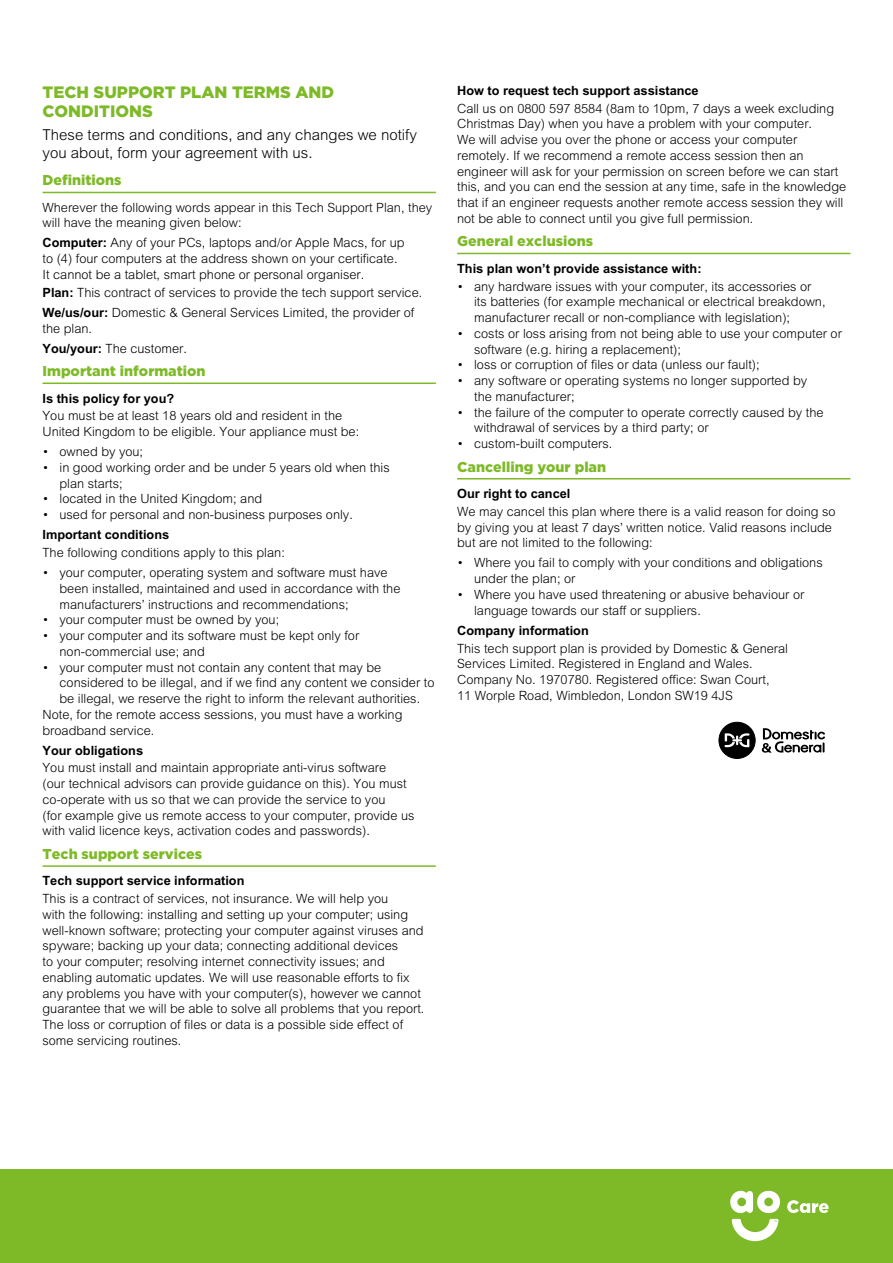
<style>
.page{position:relative;width:893px;height:1263px;background:#fff}
.page>*{position:absolute;margin:0;border:0;box-sizing:border-box;transform-origin:0 0}
.t1{font:900 16.5px/19.5px "Gotham";color:#7eba28}
.t2{font:300 15px/18px "Arial";color:#000}
.t3{font:900 14.25px "Gotham";color:#7eba28}
.t4{font:300 12.75px/15.8px "Arial";color:#000}
.t5{font:700 12.75px "Arial";color:#000}
.s1{font-weight:700}
</style>
<div class="page">
<div style="left:0;top:1169px;width:893px;height:94px;background:#7eba28"></div>
<svg style="left:787px;top:1200px;width:42px;height:13px"></svg>
<svg style="left:730px;top:1191px;width:50px;height:22px"></svg>
<svg style="left:732px;top:1219px;width:46px;height:22px"></svg>
<hr style="left:43px;top:192px;width:393px;height:1px;background:#7eba28">
<hr style="left:43px;top:382px;width:393px;height:2px;background:#7eba28">
<hr style="left:43px;top:865px;width:393px;height:2px;background:#7eba28">
<hr style="left:457px;top:253px;width:393px;height:1px;background:#7eba28">
<hr style="left:457px;top:478px;width:393px;height:1px;background:#7eba28">
<div style="left:719px;top:722px;width:36px;height:36px;background:#000;border-radius:50%"></div>
<div style="left:719px;top:722px;width:36px;height:37px;border:1px solid #000;border-radius:50%"></div>
<svg style="left:762px;top:728px;width:63px;height:25px"></svg>
<svg style="left:724px;top:733px;width:26px;height:14px"></svg>
<p class="t1" style="left:43px;top:82px;width:293px">TECH SUPPORT PLAN TERMS AND<br>CONDITIONS</p>
<p class="t2" style="left:43px;top:125px;width:376px">These terms and conditions, and any changes we notify you about, form your agreement with us.</p>
<p class="t3" style="left:43px;top:170px;width:81px">Definitions</p>
<p class="t4" style="left:43px;top:199px;width:391px">Wherever the following words appear in this Tech Support Plan, they will have the meaning given below:</p>
<p class="t4" style="left:43px;top:235px;width:364px"><span class="s1">Computer:</span> Any of your PCs, laptops and/or Apple Macs, for up to (4) four computers at the address shown on your certificate.<br>It cannot be a tablet, smart phone or personal organiser.</p>
<p class="t4" style="left:43px;top:282px;width:381px;line-height:20px"><span class="s1">Plan:</span> This contract of services to provide the tech support service.<br><span class="s1">We/us/our:</span> Domestic &amp; General Services Limited, the provider of</p>
<p class="t4" style="left:43px;top:318px;width:146px;line-height:20px">the plan.<br><span class="s1">You/your:</span> The customer.</p>
<p class="t3" style="left:43px;top:361px;width:165px">Important information</p>
<p class="t5" style="left:43px;top:390px;width:133px">Is this policy for you?</p>
<p class="t4" style="left:43px;top:408px;width:318px">You must be at least 18 years old and resident in the<br>United Kingdom to be eligible. Your appliance must be:</p>
<p class="t4" style="left:43px;top:444px;width:102px">• owned by you;</p>
<p class="t4" style="left:60px;top:459px;width:332px;text-indent:-17px">• in good working order and be under 5 years old when this plan starts;</p>
<p class="t4" style="left:43px;top:491px;width:221px">• located in the United Kingdom; and</p>
<p class="t4" style="left:43px;top:507px;width:312px">• used for personal and non-business purposes only.</p>
<p class="t5" style="left:43px;top:527px;width:128px">Important conditions</p>
<p class="t4" style="left:43px;top:545px;width:244px">The following conditions apply to this plan:</p>
<p class="t4" style="left:60px;top:565px;width:342px;text-indent:-17px">• your computer, operating system and software must have been installed, maintained and used in accordance with the manufacturers’ instructions and recommendations;</p>
<p class="t4" style="left:43px;top:612px;width:238px">• your computer must be owned by you;</p>
<p class="t4" style="left:60px;top:628px;width:301px;text-indent:-17px">• your computer and its software must be kept only for non-commercial use; and</p>
<p class="t4" style="left:43px;top:659px;width:340px">• your computer must not contain any content that may be</p>
<p class="t4" style="left:60px;top:675px;width:376px">considered to be illegal, and if we find any content we consider to</p>
<p class="t4" style="left:60px;top:691px;width:362px">be illegal, we reserve the right to inform the relevant authorities.</p>
<p class="t4" style="left:43px;top:706px;width:361px">Note, for the remote access sessions, you must have a working</p>
<p class="t4" style="left:43px;top:722px;width:113px">broadband service.</p>
<p class="t5" style="left:43px;top:742px;width:102px">Your obligations</p>
<p class="t4" style="left:43px;top:760px;width:373px">You must install and maintain appropriate anti-virus software<br>(our technical advisors can provide guidance on this). You must co-operate with us so that we can provide the service to you<br>(for example give us remote access to your computer, provide us with valid licence keys, activation codes and passwords).</p>
<p class="t3" style="left:43px;top:844px;width:161px">Tech support services</p>
<p class="t5" style="left:43px;top:873px;width:203px">Tech support service information</p>
<p class="t4" style="left:43px;top:891px;width:383px">This is a contract of services, not insurance. We will help you<br>with the following: installing and setting up your computer; using well-known software; protecting your computer against viruses and spyware; backing up your data; connecting additional devices<br>to your computer; resolving internet connectivity issues; and enabling automatic updates. We will use reasonable efforts to fix any problems you have with your computer(s), however we cannot guarantee that we will be able to solve all problems that you report.<br>The loss or corruption of files or data is a possible side effect of some servicing routines.</p>
<p class="t5" style="left:457px;top:83px;width:243px">How to request tech support assistance</p>
<p class="t4" style="left:457px;top:100px;width:391px">Call us on 0800 597 8584 (8am to 10pm, 7 days a week excluding Christmas Day) when you have a problem with your computer.<br>We will advise you over the phone or access your computer remotely. If we recommend a remote access session then an engineer will ask for your permission on screen before we can start this, and you can end the session at any time, safe in the knowledge that if an engineer requests another remote access session they will not be able to connect until you give full permission.</p>
<p class="t3" style="left:457px;top:231px;width:137px">General exclusions</p>
<p class="t5" style="left:457px;top:261px;width:246px">This plan won’t provide assistance with:</p>
<p class="t4" style="left:474px;top:278px;width:353px;text-indent:-17px">• any hardware issues with your computer, its accessories or its batteries (for example mechanical or electrical breakdown, manufacturer recall or non-compliance with legislation);</p>
<p class="t4" style="left:474px;top:325px;width:369px;text-indent:-17px">• costs or loss arising from not being able to use your computer or software (e.g. hiring a replacement);</p>
<p class="t4" style="left:457px;top:357px;width:304px">• loss or corruption of files or data (unless our fault);</p>
<p class="t4" style="left:474px;top:373px;width:335px;text-indent:-17px">• any software or operating systems no longer supported by the manufacturer;</p>
<p class="t4" style="left:474px;top:404px;width:351px;text-indent:-17px">• the failure of the computer to operate correctly caused by the withdrawal of services by a third party; or</p>
<p class="t4" style="left:457px;top:436px;width:157px">• custom-built computers.</p>
<p class="t3" style="left:457px;top:457px;width:151px">Cancelling your plan</p>
<p class="t5" style="left:457px;top:486px;width:115px">Our right to cancel</p>
<p class="t4" style="left:457px;top:503px;width:380px">We may cancel this plan where there is a valid reason for doing so by giving you at least 7 days’ written notice. Valid reasons include but are not limited to the following:</p>
<p class="t4" style="left:474px;top:555px;width:350px;text-indent:-17px">• Where you fail to comply with your conditions and obligations under the plan; or</p>
<p class="t4" style="left:474px;top:586px;width:332px;text-indent:-17px">• Where you have used threatening or abusive behaviour or language towards our staff or suppliers.</p>
<p class="t5" style="left:457px;top:623px;width:133px">Company information</p>
<p class="t4" style="left:457px;top:640px;width:332px">This tech support plan is provided by Domestic &amp; General Services Limited. Registered in England and Wales.<br>Company No. 1970780. Registered office: Swan Court,<br>11 Worple Road, Wimbledon, London SW19 4JS</p>
</div>
